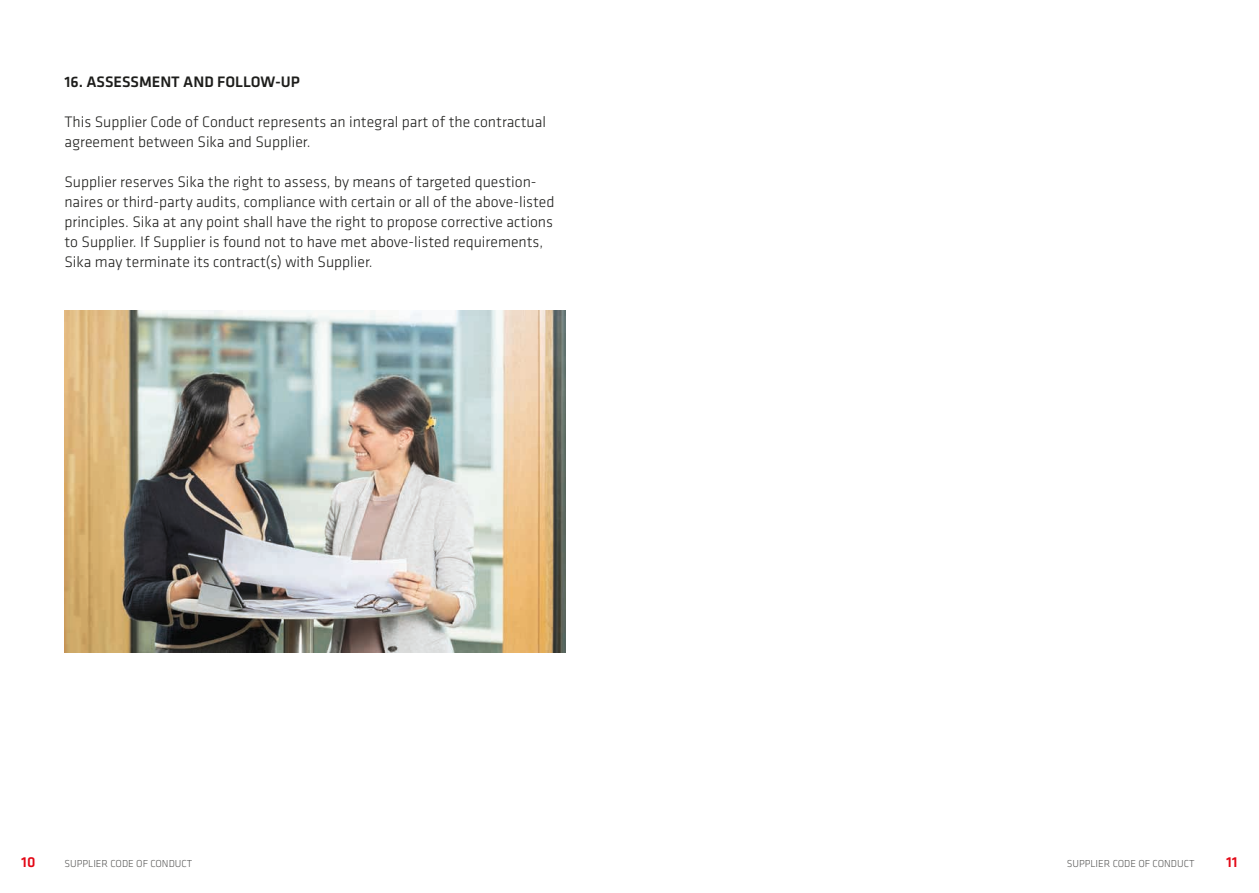
<style>
.page{position:relative;width:1259px;height:893px;background:#fff}
.page>*{position:absolute;margin:0;border:0;box-sizing:border-box;transform-origin:0 0}
.SI_Klavika_copy{font:300 15.75px/20px "Klavika";color:#1d1d1b}
.SI_Klavica_BACK_HL4{font:500 15.75px "Klavika";color:#1d1d1b}
.t1{font:500 15px "Klavika";color:#e30614}
.t2{font:300 10.5px "Klavika";color:#575756}
</style>
<div class="page">
<img style="left:64px;top:310px;width:501px;height:343px">
<p class="SI_Klavica_BACK_HL4" style="left:64px;top:71px;width:237px">16. ASSESSMENT AND FOLLOW-UP</p>
<p class="SI_Klavika_copy" style="left:64px;top:111px;width:483px">This Supplier Code of Conduct represents an integral part of the contractual agreement between Sika and Supplier.</p>
<p class="SI_Klavika_copy" style="left:64px;top:171px;width:492px">Supplier reserves Sika the right to assess, by means of targeted question&shy;naires or third-party audits, compliance with certain or all of the above-listed principles. Sika at any point shall have the right to propose corrective actions to Supplier. If Supplier is found not to have met above-listed requirements, Sika may terminate its contract(s) with Supplier.</p>
<p class="t1" style="left:21px;top:852px;width:16px">10</p>
<p class="t2" style="left:64px;top:857px;width:129px">SUPPLIER CODE OF CONDUCT</p>
<p class="t2" style="left:1066px;top:857px;width:129px">SUPPLIER CODE OF CONDUCT</p>
<p class="t1" style="left:1226px;top:852px;width:13px">11</p>
</div>
